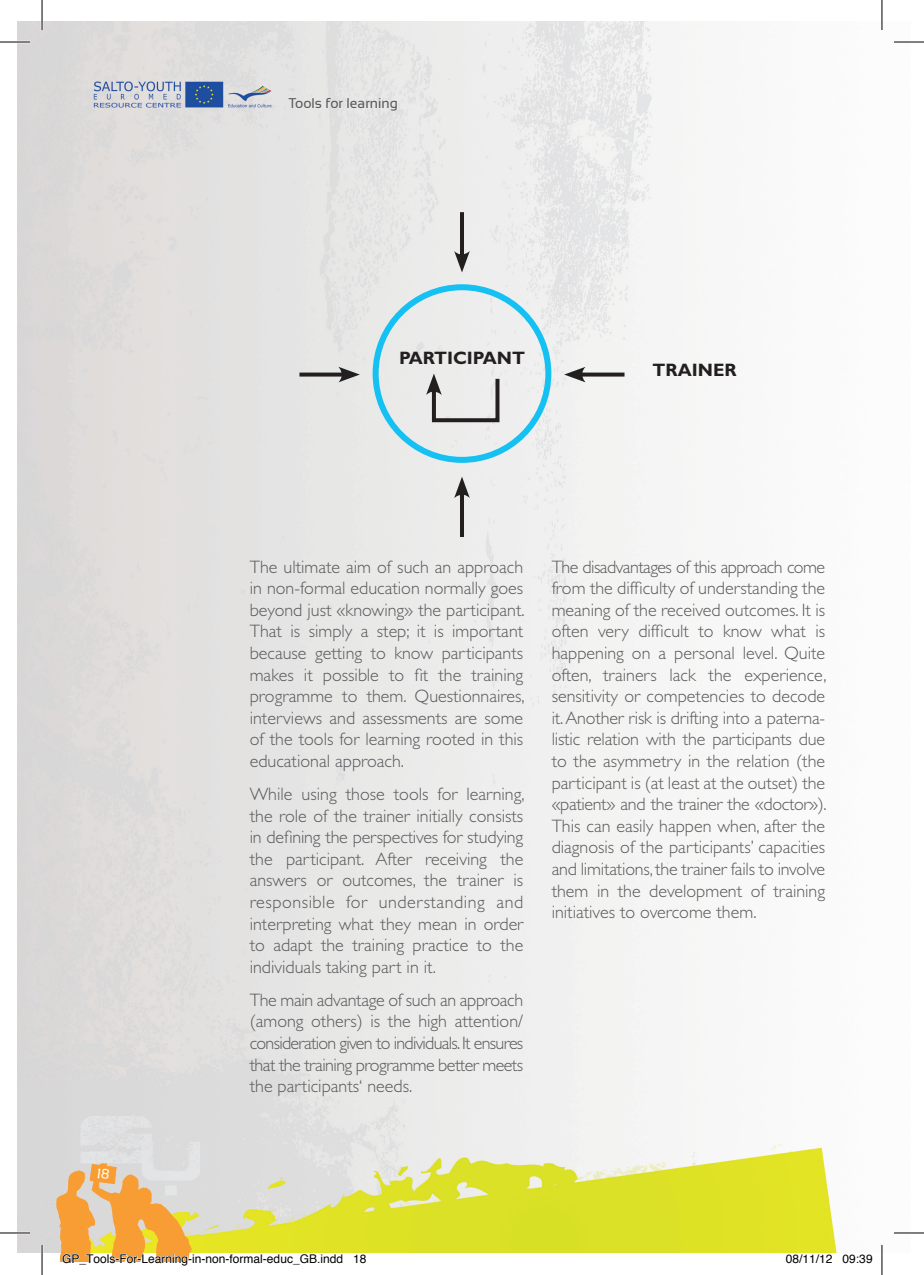
<style>
.page{position:relative;width:924px;height:1275px;background:#fff}
.page>*{position:absolute;margin:0;border:0;box-sizing:border-box;transform-origin:0 0}
.t1{font:300 18px/21.6px "Gill Sans";color:#57585a;text-align:justify}
.t2{font:700 18px "Gill Sans";color:#231f20}
.t3{font:14px "Sansation";color:#57585a}
.t4{font:12px "Helvetica";color:#000}
</style>
<div class="page">
<img style="left:17px;top:22px;width:866px;height:1230px">
<div style="left:372px;top:284px;width:179px;height:179px;border:6px solid #15c0f2;border-radius:50%"></div>
<hr style="left:460px;top:490px;width:4px;height:47px;background:#231f20">
<svg style="left:454px;top:476px;width:15px;height:22px"></svg>
<svg style="left:585px;top:372px;width:39px;height:4px"></svg>
<svg style="left:564px;top:367px;width:21px;height:15px"></svg>
<hr style="left:460px;top:212px;width:4px;height:47px;background:#231f20">
<svg style="left:454px;top:251px;width:15px;height:21px"></svg>
<svg style="left:299px;top:372px;width:39px;height:4px"></svg>
<svg style="left:338px;top:367px;width:21px;height:15px"></svg>
<svg style="left:426px;top:373px;width:75px;height:51px"></svg>
<hr style="left:0;top:41px;width:30px;height:2px;background:#fff">
<hr style="left:0;top:1231px;width:30px;height:3px;background:#fff">
<hr style="left:41px;top:0;width:2px;height:30px;background:#fff">
<hr style="left:41px;top:1245px;width:2px;height:30px;background:#fff">
<hr style="left:880px;top:0;width:2px;height:30px;background:#fff">
<hr style="left:880px;top:1245px;width:2px;height:30px;background:#fff">
<hr style="left:0;top:42px;width:30px;height:1px;background:#000">
<hr style="left:893px;top:42px;width:30px;height:1px;background:#000">
<hr style="left:0;top:1232px;width:30px;height:1px;background:#000">
<hr style="left:893px;top:1232px;width:30px;height:1px;background:#000">
<hr style="left:42px;top:0;width:1px;height:30px;background:#000">
<hr style="left:42px;top:1245px;width:1px;height:30px;background:#000">
<hr style="left:881px;top:0;width:1px;height:30px;background:#000">
<hr style="left:881px;top:1245px;width:1px;height:30px;background:#000">
<svg style="left:56px;top:1163px;width:287px;height:99px"></svg>
<p class="t3" style="left:288px;top:96px;width:111px">Tools for learning</p>
<p class="t2" style="left:399px;top:348px;width:122px">PARTICIPANT</p>
<p class="t2" style="left:652px;top:359px;width:85px">TRAINER</p>
<p class="t1" style="left:249px;top:556px;width:276px">The ultimate aim of such an approach in non-formal education normally goes beyond just «knowing» the participant.<br>That is simply a step; it is important because getting to know participants makes it possible to fit the training programme to them. Questionnaires, interviews and assessments are some of the tools for learning rooted in this educational approach.</p>
<p class="t1" style="left:249px;top:783px;width:276px">While using those tools for learning, the role of the trainer initially consists in defining the perspectives for studying the participant. After receiving the answers or outcomes, the trainer is responsible for understanding and interpreting what they mean in order to adapt the training practice to the individuals taking part in it.</p>
<p class="t1" style="left:249px;top:989px;width:275px">The main advantage of such an approach (among others) is the high attention/ consideration given to individuals. It ensures that the training programme better meets the participants‘ needs.</p>
<p class="t1" style="left:551px;top:556px;width:276px">The disadvantages of this approach come from the difficulty of understanding the meaning of the received outcomes. It is often very difficult to know what is happening on a personal level. Quite often, trainers lack the experience, sensitivity or competencies to decode it. Another risk is drifting into a paterna&shy;listic relation with the participants due to the asymmetry in the relation (the participant is (at least at the outset) the «patient» and the trainer the «doctor»).<br>This can easily happen when, after the diagnosis of the participants’ capacities and limitations, the trainer fails to involve them in the development of training initiatives to overcome them.</p>
<p class="t4" style="left:62px;top:1249px;width:306px">GP_Tools-For-Learning-in-non-formal-educ_GB.indd 18</p>
<p class="t4" style="left:785px;top:1249px;width:88px">08/11/12 09:39</p>
</div>
